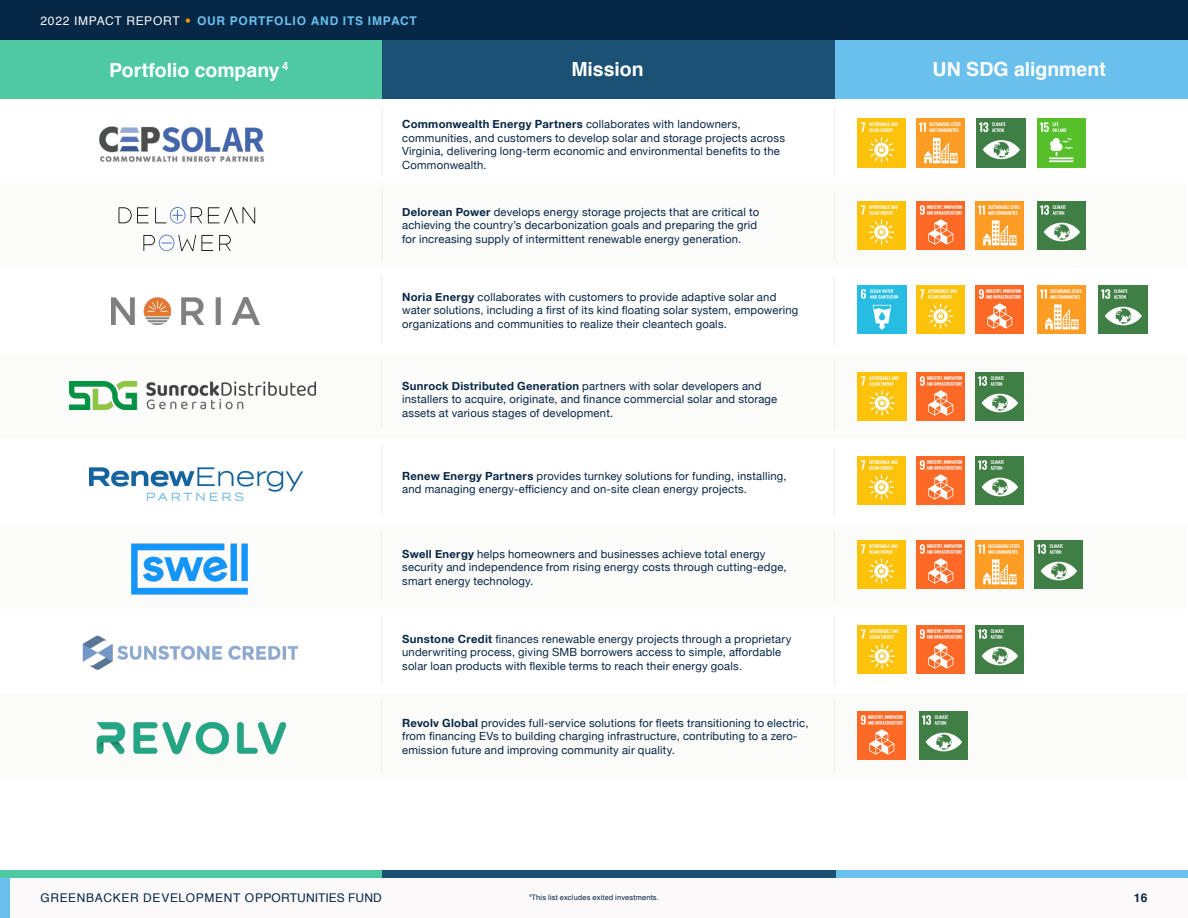
<style>
.page{position:relative;width:1188px;height:918px;background:#fff}
.page>*{position:absolute;margin:0;border:0;box-sizing:border-box;transform-origin:0 0}
.t1{font:700 19.5px "Helvetica";letter-spacing:-.005em;color:#fff}
.t2{font:12px "Helvetica";letter-spacing:.045em;color:#072746}
.t3{font:700 12px "Helvetica";letter-spacing:.065em;color:#6ac0ec}
.t4{font:12px "Helvetica";letter-spacing:.06em;color:#fff}
.t5{font:700 12px "Helvetica";color:#072746}
.SDGS_Mission{font:11.25px/13.5px "Helvetica Neue";letter-spacing:.02em;color:#072746}
.footnote{font:7.5px "Helvetica";letter-spacing:.02em;color:#072746}
.s1{font-weight:700}
</style>
<div class="page">
<div style="left:10px;top:878px;width:1178px;height:40px;background:#fbf9f9"></div>
<div style="left:0;top:878px;width:10px;height:40px;background:#6ac0ec"></div>
<div style="left:0;top:0;width:1188px;height:41px;background:#072746"></div>
<svg style="left:186px;top:18px;width:4px;height:5px"></svg>
<div style="left:0;top:354px;width:1187px;height:84px;background:#fbfbfa"></div>
<div style="left:1px;top:524px;width:1186px;height:85px;background:#fbfbfa"></div>
<div style="left:0;top:694px;width:1187px;height:85px;background:#fbfbfa"></div>
<div style="left:1px;top:184px;width:1186px;height:84px;background:#fbfbfa"></div>
<img style="left:858px;top:202px;width:48px;height:48px">
<img style="left:917px;top:202px;width:48px;height:48px">
<img style="left:975px;top:202px;width:49px;height:48px">
<img style="left:1037px;top:202px;width:48px;height:48px">
<img style="left:858px;top:285px;width:48px;height:48px">
<img style="left:917px;top:285px;width:48px;height:48px">
<img style="left:858px;top:372px;width:48px;height:49px">
<img style="left:858px;top:457px;width:48px;height:48px">
<img style="left:858px;top:540px;width:48px;height:49px">
<img style="left:858px;top:625px;width:48px;height:49px">
<img style="left:975px;top:285px;width:49px;height:48px">
<img style="left:917px;top:372px;width:48px;height:49px">
<img style="left:916px;top:457px;width:49px;height:48px">
<img style="left:916px;top:540px;width:49px;height:49px">
<img style="left:917px;top:625px;width:48px;height:49px">
<img style="left:858px;top:712px;width:48px;height:48px">
<img style="left:1037px;top:285px;width:48px;height:48px">
<img style="left:975px;top:540px;width:49px;height:49px">
<img style="left:1099px;top:285px;width:48px;height:48px">
<img style="left:975px;top:372px;width:49px;height:49px">
<img style="left:975px;top:457px;width:49px;height:48px">
<img style="left:1034px;top:540px;width:49px;height:49px">
<img style="left:975px;top:625px;width:49px;height:49px">
<img style="left:920px;top:712px;width:48px;height:48px">
<svg style="left:119px;top:207px;width:30px;height:16px"></svg>
<svg style="left:191px;top:207px;width:11px;height:16px"></svg>
<svg style="left:208px;top:207px;width:47px;height:17px"></svg>
<svg style="left:219px;top:235px;width:12px;height:16px"></svg>
<svg style="left:155px;top:207px;width:30px;height:17px"></svg>
<svg style="left:143px;top:235px;width:70px;height:16px"></svg>
<img style="left:111px;top:297px;width:149px;height:28px">
<img style="left:90px;top:467px;width:212px;height:33px">
<img style="left:131px;top:543px;width:117px;height:52px">
<img style="left:82px;top:635px;width:216px;height:35px">
<div style="left:835px;top:40px;width:353px;height:59px;background:#6ac0ec"></div>
<div style="left:382px;top:40px;width:453px;height:59px;background:#1a5174"></div>
<div style="left:0;top:40px;width:382px;height:59px;background:#4ec9a2"></div>
<img style="left:69px;top:382px;width:247px;height:27px">
<img style="left:96px;top:721px;width:191px;height:34px">
<div style="left:0;top:870px;width:382px;height:8px;background:#4ec9a2"></div>
<div style="left:382px;top:870px;width:455px;height:8px;background:#1a5174"></div>
<div style="left:837px;top:870px;width:351px;height:8px;background:#6ac0ec"></div>
<img style="left:858px;top:119px;width:48px;height:48px">
<img style="left:917px;top:119px;width:48px;height:48px">
<img style="left:977px;top:119px;width:48px;height:48px">
<img style="left:1037px;top:119px;width:48px;height:48px">
<img style="left:99px;top:126px;width:166px;height:36px">
<hr style="left:834px;top:108px;width:1px;height:70px;background:#ededee">
<hr style="left:834px;top:191px;width:1px;height:70px;background:#ededee">
<hr style="left:834px;top:276px;width:1px;height:70px;background:#ededee">
<hr style="left:834px;top:361px;width:1px;height:70px;background:#ededee">
<hr style="left:834px;top:447px;width:1px;height:70px;background:#ededee">
<hr style="left:834px;top:532px;width:1px;height:70px;background:#ededee">
<hr style="left:834px;top:616px;width:1px;height:70px;background:#ededee">
<hr style="left:834px;top:701px;width:1px;height:70px;background:#ededee">
<hr style="left:382px;top:106px;width:1px;height:70px;background:#ededee">
<hr style="left:382px;top:190px;width:1px;height:70px;background:#ededee">
<hr style="left:381px;top:274px;width:1px;height:70px;background:#ededee">
<hr style="left:381px;top:359px;width:1px;height:70px;background:#ededee">
<hr style="left:381px;top:446px;width:1px;height:70px;background:#ededee">
<hr style="left:381px;top:530px;width:1px;height:70px;background:#ededee">
<hr style="left:381px;top:615px;width:1px;height:70px;background:#ededee">
<hr style="left:381px;top:701px;width:1px;height:70px;background:#ededee">
<p class="t4" style="left:40px;top:11px;width:141px">2022 IMPACT REPORT</p>
<p class="t3" style="left:197px;top:11px;width:221px">OUR PORTFOLIO AND ITS IMPACT</p>
<p class="t1" style="left:109px;top:54px;width:181px">Portfolio company <sup>4</sup></p>
<p class="t1" style="left:571px;top:54px;width:74px">Mission</p>
<p class="t1" style="left:933px;top:53px;width:175px">UN SDG alignment</p>
<p class="SDGS_Mission" style="left:402px;top:118px;width:384px"><span class="s1">Commonwealth Energy Partners</span> collaborates with landowners, communities, and customers to develop solar and storage projects across Virginia, delivering long-term economic and environmental benefits to the Commonwealth.</p>
<p class="SDGS_Mission" style="left:402px;top:206px;width:358px"><span class="s1">Delorean Power</span> develops energy storage projects that are critical to achieving the country’s decarbonization goals and preparing the grid for increasing supply of intermittent renewable energy generation.</p>
<p class="SDGS_Mission" style="left:402px;top:291px;width:398px"><span class="s1">Noria Energy</span> collaborates with customers to provide adaptive solar and water solutions, including a first of its kind floating solar system, empowering organizations and communities to realize their cleantech goals.</p>
<p class="SDGS_Mission" style="left:402px;top:380px;width:377px"><span class="s1">Sunrock Distributed Generation</span> partners with solar developers and installers to acquire, originate, and finance commercial solar and storage assets at various stages of development.</p>
<p class="SDGS_Mission" style="left:402px;top:470px;width:386px"><span class="s1">Renew Energy Partners</span> provides turnkey solutions for funding, installing, and managing energy-efficiency and on-site clean energy projects.</p>
<p class="SDGS_Mission" style="left:402px;top:548px;width:386px"><span class="s1">Swell Energy</span> helps homeowners and businesses achieve total energy security and independence from rising energy costs through cutting-edge, smart energy technology.</p>
<p class="SDGS_Mission" style="left:402px;top:632px;width:391px"><span class="s1">Sunstone Credit</span> finances renewable energy projects through a proprietary underwriting process, giving SMB borrowers access to simple, affordable solar loan products with flexible terms to reach their energy goals.</p>
<p class="SDGS_Mission" style="left:402px;top:717px;width:408px"><span class="s1">Revolv Global</span> provides full-service solutions for fleets transitioning to electric, from financing EVs to building charging infrastructure, contributing to a zero&shy;emission future and improving community air quality.</p>
<p class="t2" style="left:40px;top:889px;width:343px">GREENBACKER DEVELOPMENT OPPORTUNITIES FUND</p>
<p class="t5" style="left:1134px;top:888px;width:15px">16</p>
<p class="footnote" style="left:529px;top:891px;width:131px"><sup>4</sup>This list excludes exited investments.</p>
</div>
